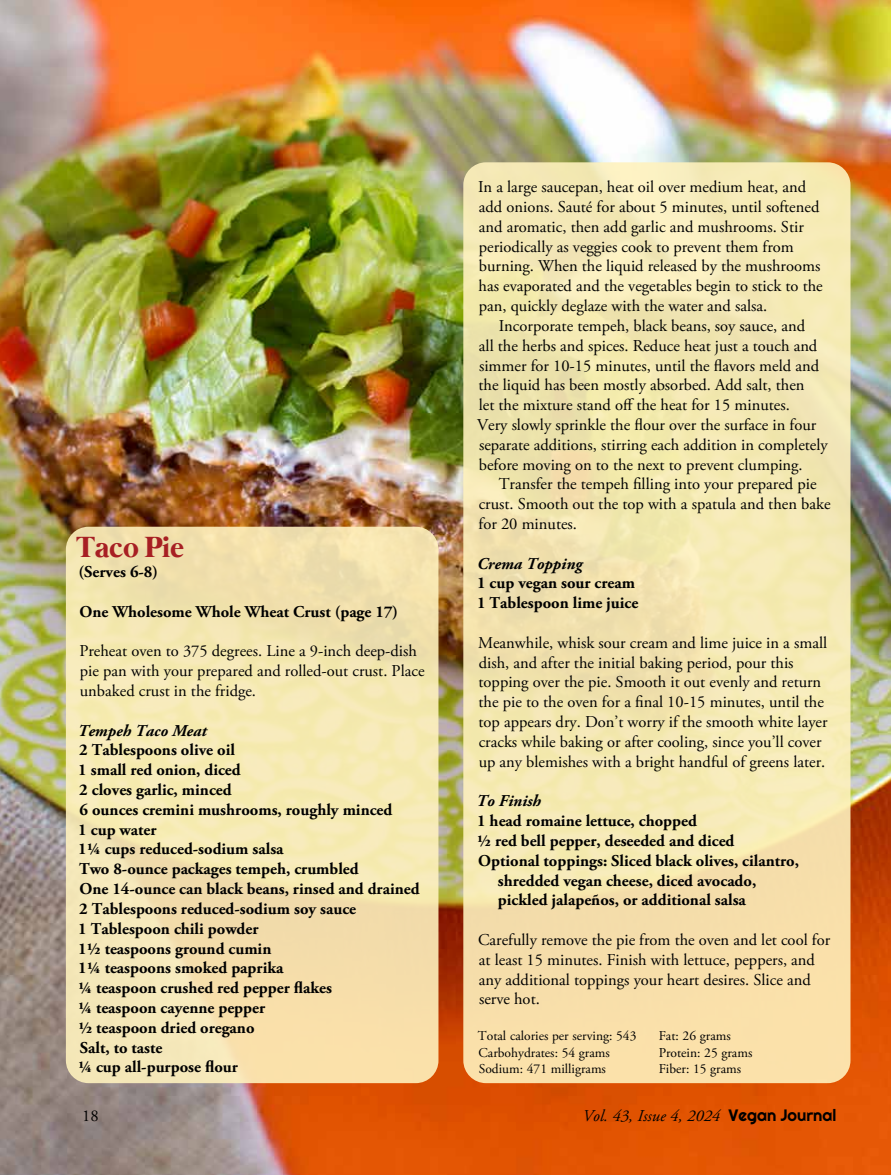
<style>
.page{position:relative;width:891px;height:1175px;background:#fff}
.page>*{position:absolute;margin:0;border:0;box-sizing:border-box;transform-origin:0 0}
.t1{font:700 30px "Mermaid";color:#a71f23}
.t2{font:16.5px/19.8px "Adobe Garamond Pro";color:#000}
.t3{font:700 16.5px/19.8px "Adobe Garamond Pro";color:#000}
.t4{font:italic 700 16.5px "Adobe Garamond Pro";color:#000}
.t5{font:italic 16.5px "Adobe Garamond Pro";color:#000}
.t6{font:13.5px "Adobe Garamond Pro";color:#000}
.s1{font-family:"Righteous";font-style:normal}
</style>
<div class="page">
<img style="left:0;top:0;width:891px;height:1174px">
<div style="left:66px;top:526px;width:372px;height:557px;background:linear-gradient(to right,#f4e7b5,#f5e3ae);border-radius:23px"></div>
<div style="left:463px;top:162px;width:387px;height:921px;background:linear-gradient(to bottom,#f2eab7,#f7e1ac);border-radius:23px"></div>
<h1 class="t1" style="left:77px;top:530px;width:109px">Taco Pie</h1>
<p class="t3" style="left:79px;top:562px;width:81px">(Serves 6-8)</p>
<p class="t3" style="left:79px;top:602px;width:320px">One Wholesome Whole Wheat Crust (page 17)</p>
<p class="t2" style="left:79px;top:642px;width:347px">Preheat oven to 375 degrees. Line a 9-inch deep-dish pie pan with your prepared and rolled-out crust. Place unbaked crust in the fridge.</p>
<p class="t4" style="left:78px;top:721px;width:131px">Tempeh Taco Meat</p>
<p class="t3" style="left:78px;top:740px;width:343px">2 Tablespoons olive oil<br>1 small red onion, diced<br>2 cloves garlic, minced<br>6 ounces cremini mushrooms, roughly minced<br>1 cup water<br>1¼ cups reduced-sodium salsa<br>Two 8-ounce packages tempeh, crumbled<br>One 14-ounce can black beans, rinsed and drained<br>2 Tablespoons reduced-sodium soy sauce<br>1 Tablespoon chili powder<br>1½ teaspoons ground cumin<br>1¼ teaspoons smoked paprika<br>¼ teaspoon crushed red pepper flakes<br>¼ teaspoon cayenne pepper<br>½ teaspoon dried oregano<br>Salt, to taste<br>¼ cup all-purpose flour</p>
<p class="t2" style="left:478px;top:178px;width:346px">In a large saucepan, heat oil over medium heat, and add onions. Sauté for about 5 minutes, until softened and aromatic, then add garlic and mushrooms. Stir periodically as veggies cook to prevent them from burning. When the liquid released by the mushrooms has evaporated and the vegetables begin to stick to the pan, quickly deglaze with the water and salsa.</p>
<p class="t2" style="left:477px;top:316px;width:352px;text-indent:22px">Incorporate tempeh, black beans, soy sauce, and<br>all the herbs and spices. Reduce heat just a touch and simmer for 10-15 minutes, until the flavors meld and the liquid has been mostly absorbed. Add salt, then<br>let the mixture stand off the heat for 15 minutes.<br>Very slowly sprinkle the flour over the surface in four separate additions, stirring each addition in completely before moving on to the next to prevent clumping.</p>
<p class="t2" style="left:479px;top:475px;width:353px;text-indent:20px">Transfer the tempeh filling into your prepared pie crust. Smooth out the top with a spatula and then bake for 20 minutes.</p>
<p class="t4" style="left:477px;top:554px;width:107px">Crema Topping</p>
<p class="t3" style="left:477px;top:573px;width:163px">1 cup vegan sour cream<br>1 Tablespoon lime juice</p>
<p class="t2" style="left:478px;top:633px;width:351px">Meanwhile, whisk sour cream and lime juice in a small dish, and after the initial baking period, pour this topping over the pie. Smooth it out evenly and return the pie to the oven for a final 10-15 minutes, until the top appears dry. Don’t worry if the smooth white layer cracks while baking or after cooling, since you’ll cover up any blemishes with a bright handful of greens later.</p>
<p class="t4" style="left:477px;top:791px;width:66px">To Finish</p>
<p class="t3" style="left:477px;top:811px;width:221px">1 head romaine lettuce, chopped</p>
<p class="t3" style="left:477px;top:831px;width:259px">½ red bell pepper, deseeded and diced</p>
<p class="t3" style="left:478px;top:851px;width:322px">Optional toppings: Sliced black olives, cilantro,</p>
<p class="t3" style="left:498px;top:870px;width:260px">shredded vegan cheese, diced avocado,</p>
<p class="t3" style="left:498px;top:890px;width:249px">pickled jalapeños, or additional salsa</p>
<p class="t2" style="left:478px;top:930px;width:354px">Carefully remove the pie from the oven and let cool for at least 15 minutes. Finish with lettuce, peppers, and any additional toppings your heart desires. Slice and serve hot.</p>
<p class="t6" style="left:478px;top:1028px;width:160px">Total calories per serving: 543</p>
<p class="t6" style="left:659px;top:1028px;width:74px">Fat: 26 grams</p>
<p class="t6" style="left:479px;top:1044px;width:133px">Carbohydrates: 54 grams</p>
<p class="t6" style="left:659px;top:1044px;width:95px">Protein: 25 grams</p>
<p class="t6" style="left:479px;top:1060px;width:129px">Sodium: 471 milligrams</p>
<p class="t6" style="left:659px;top:1060px;width:84px">Fiber: 15 grams</p>
<p class="t2" style="left:82px;top:1106px;width:18px">18</p>
<p class="t5" style="left:583px;top:1105px;width:255px">Vol. 43, Issue 4, 2024 <span class="s1">Vegan Journal</span></p>
</div>
